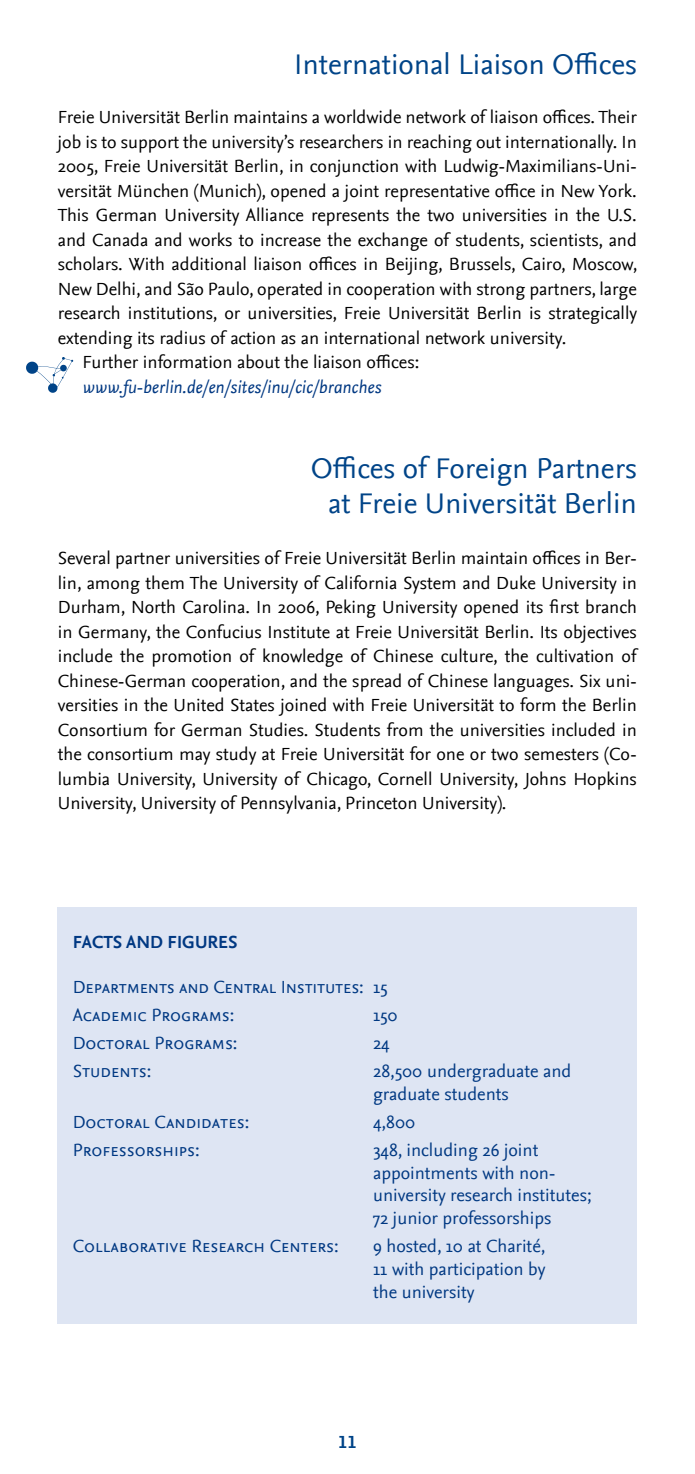
<style>
.page{position:relative;width:695px;height:1474px;background:#fff}
.page>*{position:absolute;margin:0;border:0;box-sizing:border-box;transform-origin:0 0}
.t1{font:29.75px/35.7px "Nexus Sans";color:#048;text-align:center}
.t2{font:18.38px/24.5px "Nexus Sans";color:#000;text-align:justify}
.t3{font:18.38px/22.8px "Nexus Sans";color:#003882}
.t4{font:18.38px/28px "Nexus Sans Regular SC";color:#003882}
.t5{font:italic 18.38px "Nexus Sans";color:#003882}
.t6{font:700 18.38px "Nexus Sans";color:#003882}
.t7{font:700 18.38px "Nexus Sans TF";color:#048}
.s1{font-family:"Nexus Sans"}
</style>
<div class="page">
<div style="left:58px;top:907px;width:579px;height:417px;background:#dee5f3"></div>
<svg style="left:26px;top:357px;width:47px;height:36px"></svg>
<h1 class="t1" style="left:294px;top:47px;width:344px">International Liaison Offices</h1>
<p class="t2" style="left:58px;top:105px;width:580px">Freie Universität Berlin maintains a worldwide network of liaison offices. Their</p>
<p class="t2" style="left:58px;top:130px;width:580px">job is to support the university’s researchers in reaching out internationally. In</p>
<p class="t2" style="left:58px;top:154px;width:580px">2005, Freie Universität Berlin, in conjunction with Ludwig-Maximilians-Uni-</p>
<p class="t2" style="left:58px;top:179px;width:580px">versität München (Munich), opened a joint representative office in New York.</p>
<p class="t2" style="left:58px;top:203px;width:580px">This German University Alliance represents the two universities in the U.S.</p>
<p class="t2" style="left:58px;top:228px;width:580px">and Canada and works to increase the exchange of students, scientists, and</p>
<p class="t2" style="left:58px;top:252px;width:581px">scholars. With additional liaison offices in Beijing, Brussels, Cairo, Moscow,</p>
<p class="t2" style="left:58px;top:276px;width:580px">New Delhi, and São Paulo, operated in cooperation with strong partners, large</p>
<p class="t2" style="left:58px;top:301px;width:580px">research institutions, or universities, Freie Universität Berlin is strategically</p>
<p class="t2" style="left:58px;top:325px;width:510px">extending its radius of action as an international network university.</p>
<p class="t2" style="left:83px;top:350px;width:338px">Further information about the liaison offices:</p>
<p class="t5" style="left:83px;top:376px;width:300px">www.fu-berlin.de/en/sites/inu/cic/branches</p>
<h1 class="t1" style="left:311px;top:450px;width:327px">Offices of Foreign Partners at Freie Universität Berlin</h1>
<p class="t2" style="left:58px;top:546px;width:580px">Several partner universities of Freie Universität Berlin maintain offices in Ber&shy;lin, among them The University of California System and Duke University in Durham, North Carolina. In 2006, Peking University opened its first branch in Germany, the Confucius Institute at Freie Universität Berlin. Its objectives include the promotion of knowledge of Chinese culture, the cultivation of Chinese-German cooperation, and the spread of Chinese languages. Six uni&shy;versities in the United States joined with Freie Universität to form the Berlin Consortium for German Studies. Students from the universities included in the consortium may study at Freie Universität for one or two semesters (Co&shy;lumbia University, University of Chicago, Cornell University, Johns Hopkins University, University of Pennsylvania, Princeton University).</p>
<p class="t6" style="left:73px;top:931px;width:155px">FACTS AND FIGURES</p>
<p class="t4" style="left:73px;top:973px;width:316px">Departments and Central Institutes: <span class="s1">15<br></span>Academic Programs:</p>
<p class="t3" style="left:373px;top:1003px;width:26px">150</p>
<p class="t4" style="left:73px;top:1029px;width:166px">Doctoral Programs:</p>
<p class="t3" style="left:373px;top:1031px;width:18px">24</p>
<p class="t4" style="left:73px;top:1057px;width:80px">Students:</p>
<p class="t3" style="left:373px;top:1059px;width:200px">28,500 undergraduate and graduate students</p>
<p class="t4" style="left:73px;top:1108px;width:178px">Doctoral Candidates:</p>
<p class="t3" style="left:373px;top:1110px;width:44px">4,800</p>
<p class="t4" style="left:73px;top:1136px;width:128px">Professorships:</p>
<p class="t3" style="left:373px;top:1138px;width:220px">348, including 26 joint appointments with non&shy;university research institutes;<br>72 junior professorships</p>
<p class="t4" style="left:73px;top:1232px;width:267px">Collaborative Research Centers:</p>
<p class="t3" style="left:373px;top:1234px;width:174px;text-align:justify">9 hosted, 10 at Charité, 11 with participation by the university</p>
<p class="t7" style="left:338px;top:1431px;width:20px">11</p>
</div>
